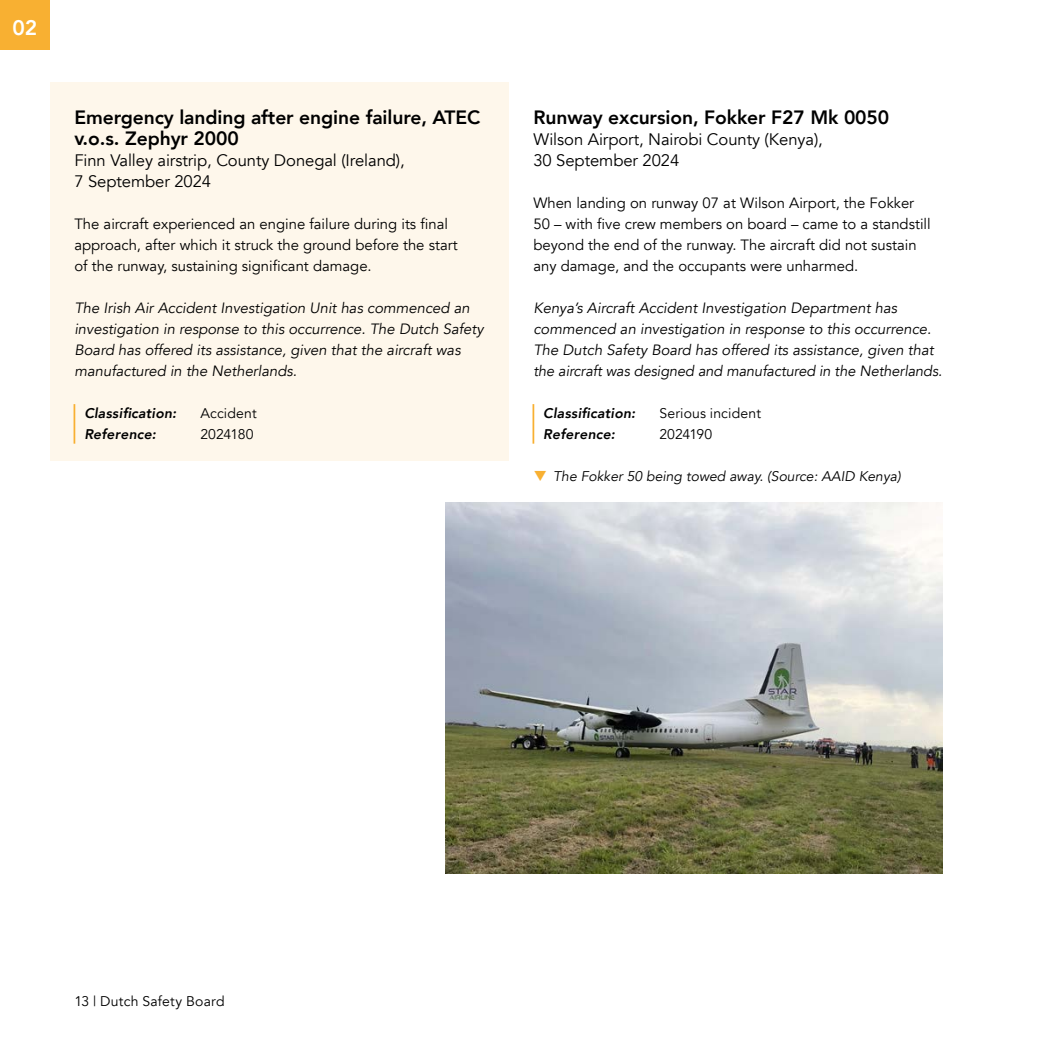
<style>
.page{position:relative;width:1042px;height:1042px;background:#fff}
.page>*{position:absolute;margin:0;border:0;box-sizing:border-box;transform-origin:0 0}
.Hoofdstuk_cijfer_klein{font:800 21px "Avenir";color:#fff}
.H3_-_Artikelkop{font:800 19.25px/21px "Avenir";letter-spacing:-.005em;color:#000}
.H3_-_Artikelkop_onderkop{font:16.62px/21px "Avenir";letter-spacing:-.005em;color:#000}
.P_-_plattetekst{font:italic 14.88px/21px "Avenir";color:#000}
.P_-_plattetekst-2{font:14.88px/21px "Avenir";color:#000}
.P_-_classifcatie_incident{font:italic 800 14px "Avenir";letter-spacing:.015em;color:#000}
.t1{font:italic 14px "Avenir";color:#000}
.P_-_classifcatie_incident-2{font:14px "Avenir";letter-spacing:.01em;color:#000}
.P_-_classifcatie_incident-3{font:14px "Avenir";letter-spacing:-.01em;color:#000}
</style>
<div class="page">
<div style="left:50px;top:82px;width:458px;height:378px;background:#fef7eb"></div>
<hr style="left:532px;top:404px;width:2px;height:40px;background:#f8b032">
<hr style="left:74px;top:404px;width:1px;height:40px;background:#f8b032">
<img style="left:446px;top:502px;width:497px;height:371px">
<div style="left:0;top:0;width:50px;height:50px;background:#f8b032"></div>
<p class="Hoofdstuk_cijfer_klein" style="left:12px;top:12px;width:26px">02</p>
<p class="H3_-_Artikelkop" style="left:74px;top:107px;width:407px">Emergency landing after engine failure, ATEC v.o.s. Zephyr 2000</p>
<p class="H3_-_Artikelkop_onderkop" style="left:74px;top:150px;width:332px">Finn Valley airstrip, County Donegal (Ireland),<br>7 September 2024</p>
<p class="P_-_plattetekst-2" style="left:74px;top:214px;width:385px">The aircraft experienced an engine failure during its final approach, after which it struck the ground before the start of the runway, sustaining significant damage.</p>
<p class="P_-_plattetekst" style="left:74px;top:298px;width:411px">The Irish Air Accident Investigation Unit has commenced an investigation in response to this occurrence. The Dutch Safety Board has offered its assistance, given that the aircraft was manufactured in the Netherlands.</p>
<p class="P_-_classifcatie_incident" style="left:84px;top:405px;width:93px">Classification:</p>
<p class="P_-_classifcatie_incident-2" style="left:200px;top:405px;width:58px">Accident</p>
<p class="P_-_classifcatie_incident" style="left:84px;top:426px;width:73px">Reference:</p>
<p class="P_-_classifcatie_incident-3" style="left:200px;top:426px;width:55px">2024180</p>
<p class="H3_-_Artikelkop" style="left:533px;top:107px;width:357px">Runway excursion, Fokker F27 Mk 0050</p>
<p class="H3_-_Artikelkop_onderkop" style="left:533px;top:129px;width:291px">Wilson Airport, Nairobi County (Kenya),<br>30 September 2024</p>
<p class="P_-_plattetekst-2" style="left:533px;top:193px;width:399px">When landing on runway 07 at Wilson Airport, the Fokker 50 – with five crew members on board – came to a standstill beyond the end of the runway. The aircraft did not sustain any damage, and the occupants were unharmed.</p>
<p class="P_-_plattetekst" style="left:533px;top:298px;width:410px">Kenya’s Aircraft Accident Investigation Department has commenced an investigation in response to this occurrence.<br>The Dutch Safety Board has offered its assistance, given that the aircraft was designed and manufactured in the Netherlands.</p>
<p class="P_-_classifcatie_incident" style="left:543px;top:405px;width:93px">Classification:</p>
<p class="P_-_classifcatie_incident-2" style="left:659px;top:405px;width:103px">Serious incident</p>
<p class="P_-_classifcatie_incident" style="left:543px;top:426px;width:73px">Reference:</p>
<p class="P_-_classifcatie_incident-3" style="left:659px;top:426px;width:54px">2024190</p>
<p class="t1" style="left:553px;top:468px;width:349px">The Fokker 50 being towed away. (Source: AAID Kenya)</p>
<p class="P_-_classifcatie_incident-2" style="left:74px;top:993px;width:152px">13 | Dutch Safety Board</p>
</div>
